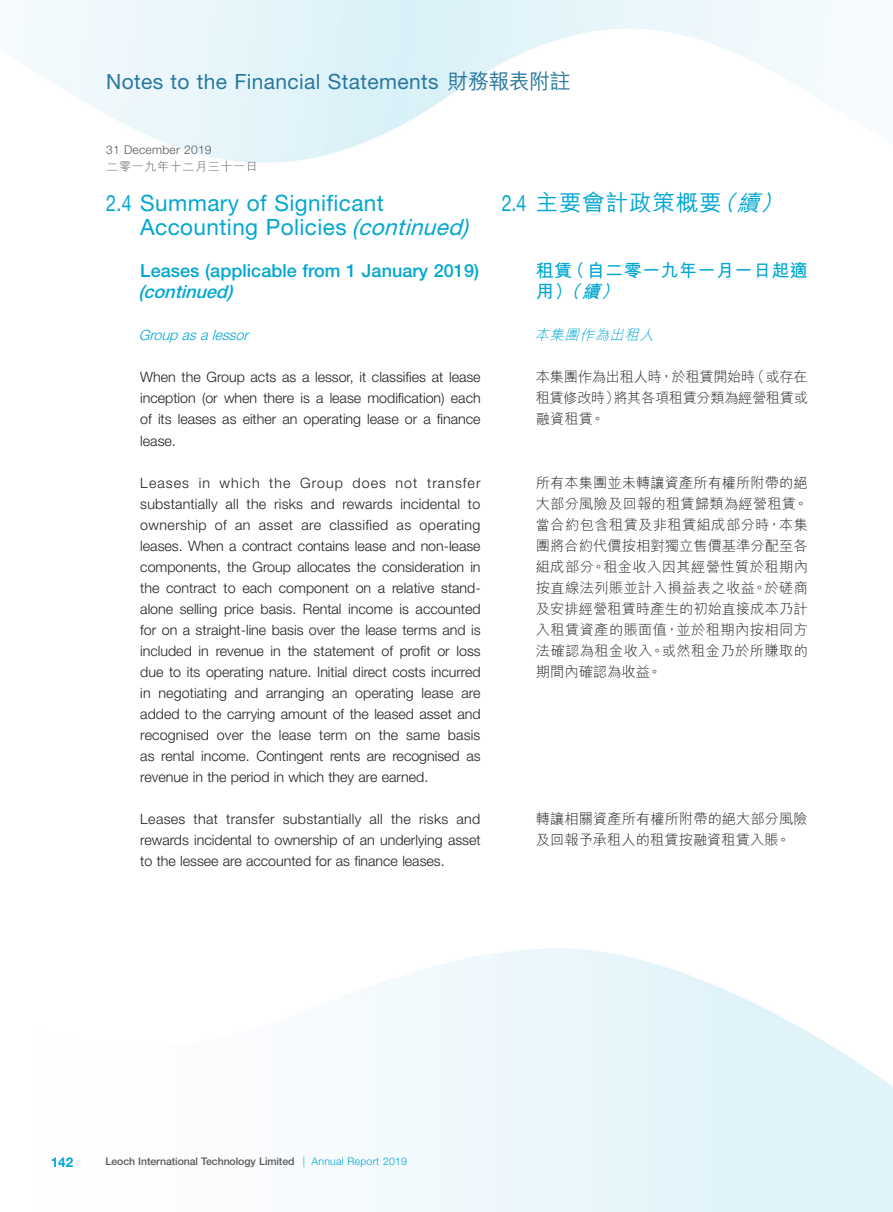
<style>
.page{position:relative;width:893px;height:1212px;background:#fff}
.page>*{position:absolute;margin:0;border:0;box-sizing:border-box;transform-origin:0 0}
.Heading_1{font:22.5px/24px "Helvetica Neue LT Std";letter-spacing:.02em;color:#00a7d1;scale:.8 1}
.C_Heading_1{font:500 22.5px "M Hei HK";letter-spacing:.04em;color:#00a7d1}
.t1{font:21px "Helvetica Neue LT Std";letter-spacing:.02em;color:#28789d}
.Heading_2{font:500 18px/21px "Helvetica Neue LT Std";letter-spacing:.005em;color:#00a7d1}
.C_Heading_2{font:700 18px/21px "M Hei HK";letter-spacing:.025em;color:#00a7d1}
.Body_Text{font:300 14.25px/21px "Helvetica Neue LT Std";color:#231f20;text-align:justify}
.C_Body_Text{font:300 14.25px/21px "M Hei HK";letter-spacing:.005em;color:#231f20;text-align:justify}
.Heading_3{font:italic 300 14.25px "Helvetica Neue LT Std";color:#00a7d1}
.C_Heading_3{font:italic 300 14.25px "M Hei HK";color:#00a7d1}
.t2{font:700 13.5px "Helvetica Neue LT Std";color:#00a7d1}
.t3{font:300 12px "Helvetica Neue LT Std";letter-spacing:.025em;color:#57585a}
.t4{font:300 12px "M Hei HK";letter-spacing:.06em;color:#57585a}
.t5{font:500 10.5px "Helvetica Neue LT Std";letter-spacing:-.005em;color:#57585a}
.s1{font-family:"M Hei HK";font-weight:500}
.s2{font-style:italic}
.s3{font-family:"Helvetica Neue LT Std";font-weight:400}
.s4{font-weight:300;color:#00a7d1}
</style>
<div class="page">
<h2 class="t1" style="left:106px;top:69px;width:466px">Notes to the Financial Statements <span class="s1">財務報表附註</span></h2>
<p class="t3" style="left:106px;top:143px;width:107px">31 December 2019</p>
<p class="t4" style="left:106px;top:160px;width:153px">二零一九年十二月三十一日</p>
<p class="Heading_1" style="left:140px;top:191px;width:412px;text-indent:-34px">2.4 Summary of Significant<br>Accounting Policies <span class="s2">(continued)</span></p>
<p class="Heading_2" style="left:138px;top:260px;width:342px">Leases (applicable from 1 January 2019) <span class="s2">(continued)</span></p>
<p class="Heading_3" style="left:139px;top:327px;width:115px">Groupasalessor</p>
<p class="Body_Text" style="left:140px;top:367px;width:342px">When the Group acts as a lessor, it classifies at lease inception (or when there is a lease modification) each of its leases as either an operating lease or a finance lease.</p>
<p class="Body_Text" style="left:140px;top:472px;width:342px">Leases in which the Group does not transfer substantially all the risks and rewards incidental to ownership of an asset are classified as operating leases. When a contract contains lease and non-lease components, the Group allocates the consideration in the contract to each component on a relative stand&shy;alone selling price basis. Rental income is accounted for on a straight-line basis over the lease terms and is included in revenue in the statement of profit or loss due to its operating nature. Initial direct costs incurred in negotiating and arranging an operating lease are added to the carrying amount of the leased asset and recognised over the lease term on the same basis as rental income. Contingent rents are recognised as revenue in the period in which they are earned.</p>
<p class="Body_Text" style="left:140px;top:808px;width:342px">Leases that transfer substantially all the risks and rewards incidental to ownership of an underlying asset to the lessee are accounted for as finance leases.</p>
<p class="C_Heading_1" style="left:502px;top:187px;width:290px"><span class="s3">2.4</span> 主要會計政策概要<span class="s2">（續）</span></p>
<p class="C_Heading_2" style="left:536px;top:259px;width:274px">租賃（自二零一九年一月一日起適用）<span class="s2">（續）</span></p>
<p class="C_Heading_3" style="left:534px;top:328px;width:125px">本集團作為出租人</p>
<p class="C_Body_Text" style="left:536px;top:366px;width:274px">本集團作為出租人時，於租賃開始時（或存在租賃修改時）將其各項租賃分類為經營租賃或融資租賃。</p>
<p class="C_Body_Text" style="left:536px;top:471px;width:274px">所有本集團並未轉讓資產所有權所附帶的絕大部分風險及回報的租賃歸類為經營租賃。當合約包含租賃及非租賃組成部分時，本集團將合約代價按相對獨立售價基準分配至各組成部分。租金收入因其經營性質於租期內按直線法列賬並計入損益表之收益。於磋商及安排經營租賃時產生的初始直接成本乃計入租賃資產的賬面值，並於租期內按相同方法確認為租金收入。或然租金乃於所賺取的期間內確認為收益。</p>
<p class="C_Body_Text" style="left:536px;top:807px;width:274px">轉讓相關資產所有權所附帶的絕大部分風險及回報予承租人的租賃按融資租賃入賬。</p>
<p class="t2" style="left:51px;top:1154px;width:24px">142</p>
<p class="t5" style="left:106px;top:1155px;width:303px">Leoch International Technology Limited <span class="s4">| Annual Report 2019</span></p>
</div>
